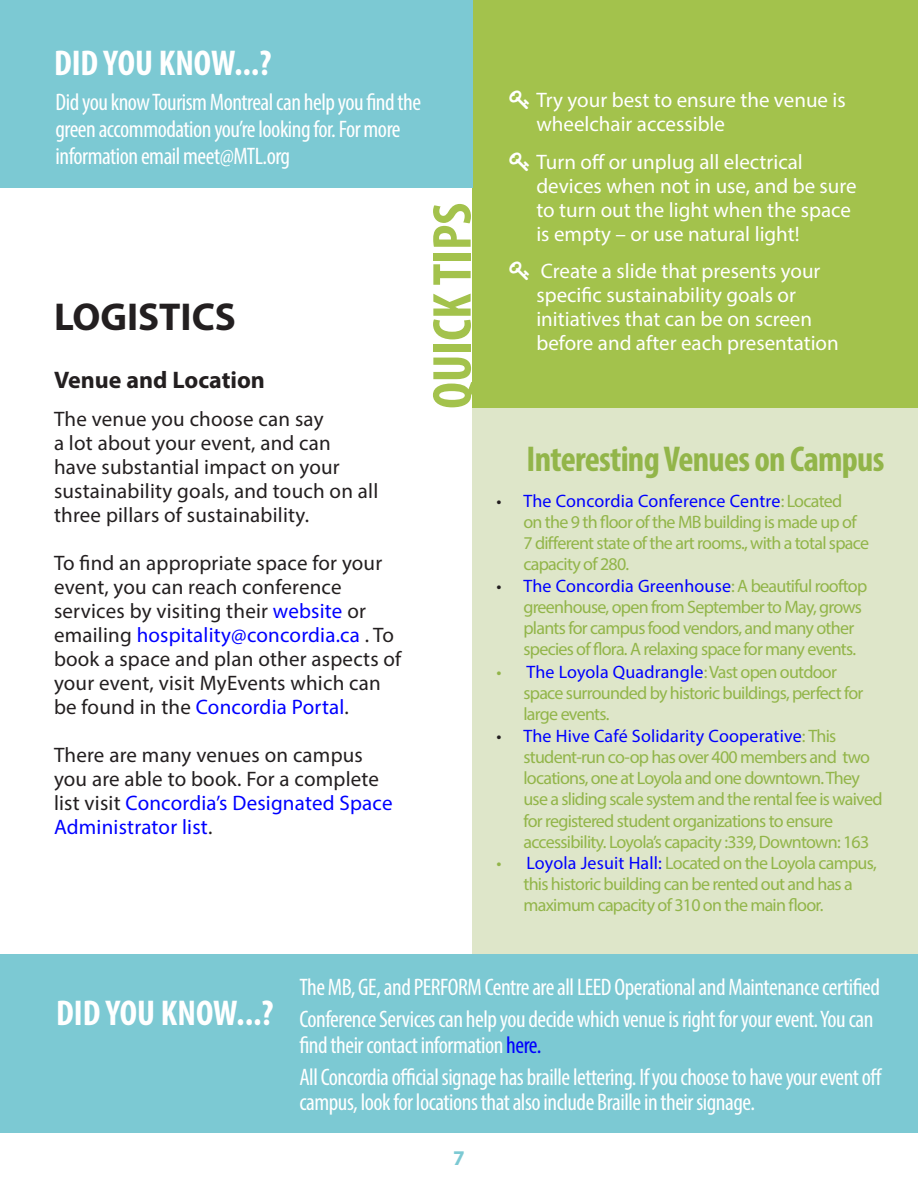
<style>
.page{position:relative;width:918px;height:1188px;background:#fff}
.page>*{position:absolute;margin:0;border:0;box-sizing:border-box;transform-origin:0 0}
.t1{font:700 condensed 55.35px "Myriad Pro";color:#a3c24c}
.t2{font:700 39px "Myriad Pro";color:#231f20}
.t3{font:700 condensed 36px "Myriad Pro";color:#fff}
.t4{font:700 condensed 36px "Myriad Pro";letter-spacing:-.02em;color:#92b549}
.t5{font:condensed 24px/32.2px "Myriad Pro";letter-spacing:-.02em;color:#fff}
.t6{font:700 24px "Myriad Pro";color:#231f20}
.t7{font:21px/24px "Myriad Pro";letter-spacing:.01em;color:#231f20}
.t8{font:21px/24px "Myriad Pro";color:#fff}
.t9{font:700 21px "Myriad Pro";color:#7cc9d3}
.t10{font:18px/21px "Myriad Pro";letter-spacing:-.04em;color:#92b549}
.s1{color:#00f}
.s2{color:#231f20}
</style>
<div class="page">
<div style="left:472px;top:407px;width:446px;height:548px;background:#dee6c9"></div>
<div style="left:472px;top:0;width:446px;height:407px;background:#a3c24c"></div>
<div style="left:1px;top:955px;width:917px;height:178px;background:#7cc9d3"></div>
<div style="left:0;top:0;width:472px;height:187px;background:#7cc9d3"></div>
<h3 class="t3" style="left:54px;top:40px;width:219px">DID YOU KNOW...?</h3>
<h3 class="t5" style="left:56px;top:88px;width:367px;line-height:27px">Did you know Tourism Montreal can help you find the green accommodation you’re looking for. For more information email meet@MTL.org</h3>
<h2 class="t2" style="left:54px;top:291px;width:183px">LOGISTICS</h2>
<h3 class="t6" style="left:54px;top:364px;width:213px">Venue and Location</h3>
<p class="t7" style="left:54px;top:406px;width:326px">The venue you choose can say<br>a lot about your event, and can have substantial impact on your sustainability goals, and touch on all three pillars of sustainability.</p>
<p class="t7" style="left:54px;top:550px;width:349px">To find an appropriate space for your event, you can reach conference services by visiting their <span class="s1">website</span> or emailing <span class="s1">hospitality@concordia.ca</span> . To book a space and plan other aspects of your event, visit MyEvents which can be found in the <span class="s1">Concordia Portal</span>.</p>
<p class="t7" style="left:54px;top:742px;width:340px">There are many venues on campus you are able to book. For a complete list visit <span class="s1">Concordia’s Designated Space<br>Administrator list</span>.</p>
<h1 class="t1" style="left:418px;top:409px;width:207px;rotate:-90deg">QUICK TIPS</h1>
<p class="t8" style="left:536px;top:88px;width:311px">Try your best to ensure the venue is wheelchair accessible</p>
<p class="t8" style="left:536px;top:149px;width:322px">Turn off or unplug all electrical devices when not in use, and be sure to turn out the light when the space is empty – or use natural light!</p>
<p class="t8" style="left:536px;top:259px;width:304px">Create a slide that presents your specific sustainability goals or initiatives that can be on screen before and after each presentation</p>
<h3 class="t4" style="left:527px;top:436px;width:359px">Interesting Venues on Campus</h3>
<p class="t10" style="left:523px;top:490px;width:347px;text-indent:-27px"><span class="s2">•</span> <span class="s1">The Concordia Conference Centre</span>: Located<br>on the 9 th floor of the MB building is made up of 7 different state of the art rooms., with a total space capacity of 280.</p>
<p class="t10" style="left:523px;top:576px;width:345px;text-indent:-27px"><span class="s2">•</span> <span class="s1">The Concordia Greenhouse</span>: A beautiful rooftop greenhouse, open from September to May, grows plants for campus food vendors, and many other species of flora. A relaxing space for many events.</p>
<p class="t10" style="left:523px;top:661px;width:342px;text-indent:-27px">• <span class="s1">The Loyola Quadrangle</span>: Vast open outdoor space surrounded by historic buildings, perfect for large events.</p>
<p class="t10" style="left:523px;top:726px;width:361px;text-indent:-27px"><span class="s2">•</span> <span class="s1">The Hive Café Solidarity Cooperative</span>: This student-run co-op has over 400 members and two locations, one at Loyola and one downtown. They use a sliding scale system and the rental fee is waived for registered student organizations to ensure accessibility. Loyola’s capacity :339, Downtown: 163</p>
<p class="t10" style="left:523px;top:852px;width:355px;text-indent:-27px">• <span class="s1">Loyola Jesuit Hall:</span> Located on the Loyola campus, this historic building can be rented out and has a maximum capacity of 310 on the main floor.</p>
<h3 class="t3" style="left:56px;top:990px;width:219px">DID YOU KNOW...?</h3>
<h3 class="t5" style="left:299px;top:970px;width:582px">The MB, GE, and PERFORM Centre are all LEED Operational and Maintenance certified<br>Conference Services can help you decide which venue is right for your event. You can</h3>
<h3 class="t5" style="left:299px;top:1028px;width:584px">find their contact information <span class="s1">here.<br></span>All Concordia official signage has braille lettering. If you choose to have your event off</h3>
<h3 class="t5" style="left:299px;top:1086px;width:457px">campus, look for locations that also include Braille in their signage.</h3>
<p class="t9" style="left:453px;top:1144px;width:13px">7</p>
</div>
